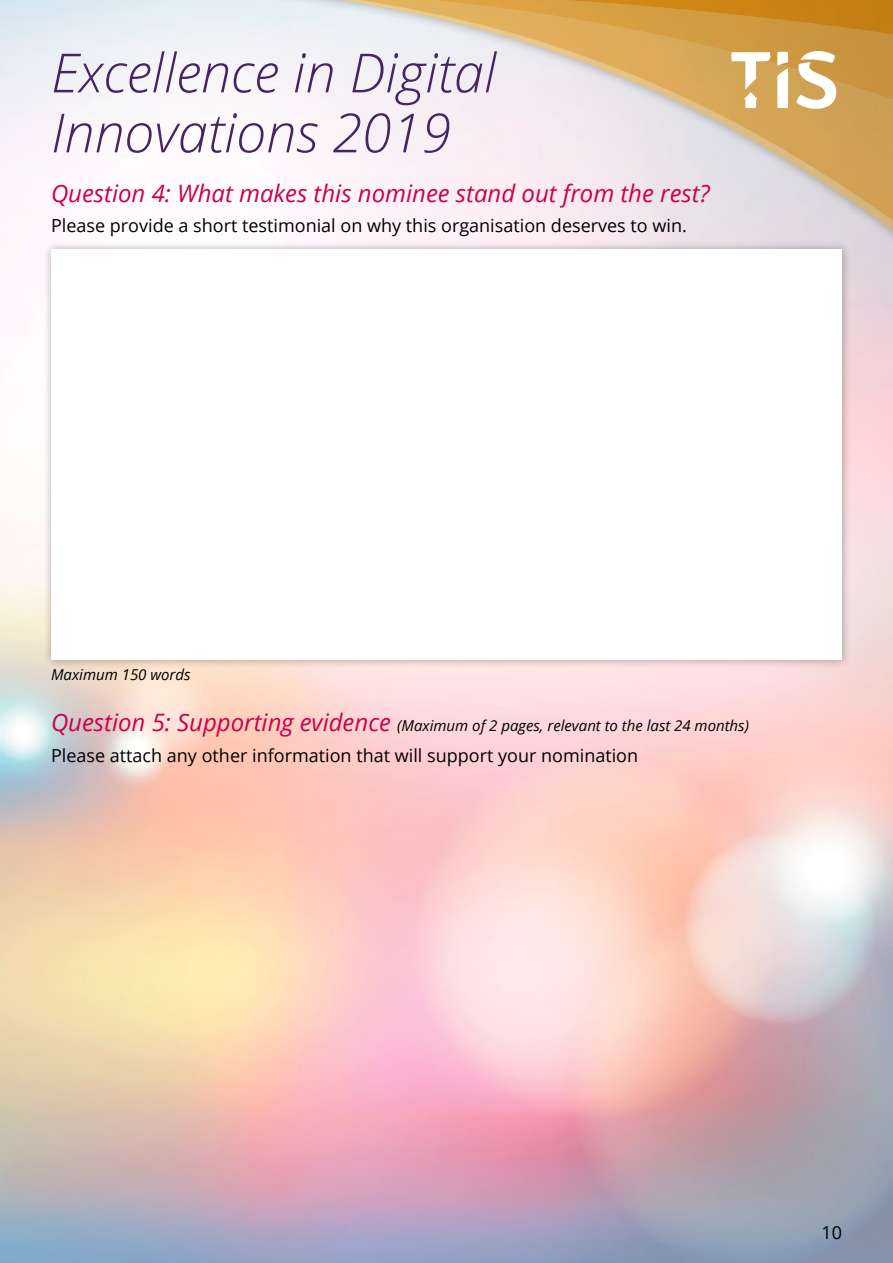
<style>
.page{position:relative;width:893px;height:1263px;background:#fff}
.page>*{position:absolute;margin:0;border:0;box-sizing:border-box;transform-origin:0 0}
.t1{font:italic 300 54px/60px "Open Sans";color:#462563}
.t2{font:italic 24px "Open Sans";color:#cb004e}
.t3{font:18px "Open Sans";color:#000}
.t4{font:italic 15px "Open Sans";color:#000}
.s1{font-size:24px;color:#cb004e}
</style>
<div class="page">
<svg style="left:234px;top:0;width:659px;height:240px"></svg>
<svg style="left:255px;top:103px;width:638px;height:127px"></svg>
<svg style="left:254px;top:36px;width:639px;height:67px"></svg>
<svg style="left:254px;top:0;width:639px;height:36px;background:#d8b16f"></svg>
<svg style="left:777px;top:52px;width:11px;height:56px"></svg>
<svg style="left:796px;top:51px;width:40px;height:58px"></svg>
<svg style="left:731px;top:52px;width:39px;height:56px"></svg>
<div style="left:43px;top:241px;width:807px;height:428px;background:#000;opacity:.3"></div>
<div style="left:51px;top:249px;width:791px;height:411px;background:#fff"></div>
<h1 class="t1" style="left:51px;top:41px;width:447px">Excellence in Digital<br>Innovations 2019</h1>
<h2 class="t2" style="left:51px;top:177px;width:660px">Question 4: What makes this nominee stand out from the rest?</h2>
<p class="t3" style="left:51px;top:213px;width:637px">Please provide a short testimonial on why this organisation deserves to win.</p>
<p class="t4" style="left:51px;top:664px;width:141px">Maximum 150 words</p>
<p class="t4" style="left:51px;top:716px;width:699px"><span class="s1">Question 5: Supporting evidence</span> (Maximum of 2 pages, relevant to the last 24 months)</p>
<p class="t3" style="left:51px;top:743px;width:589px">Please attach any other information that will support your nomination</p>
<p class="t3" style="left:821px;top:1220px;width:22px">10</p>
</div>
